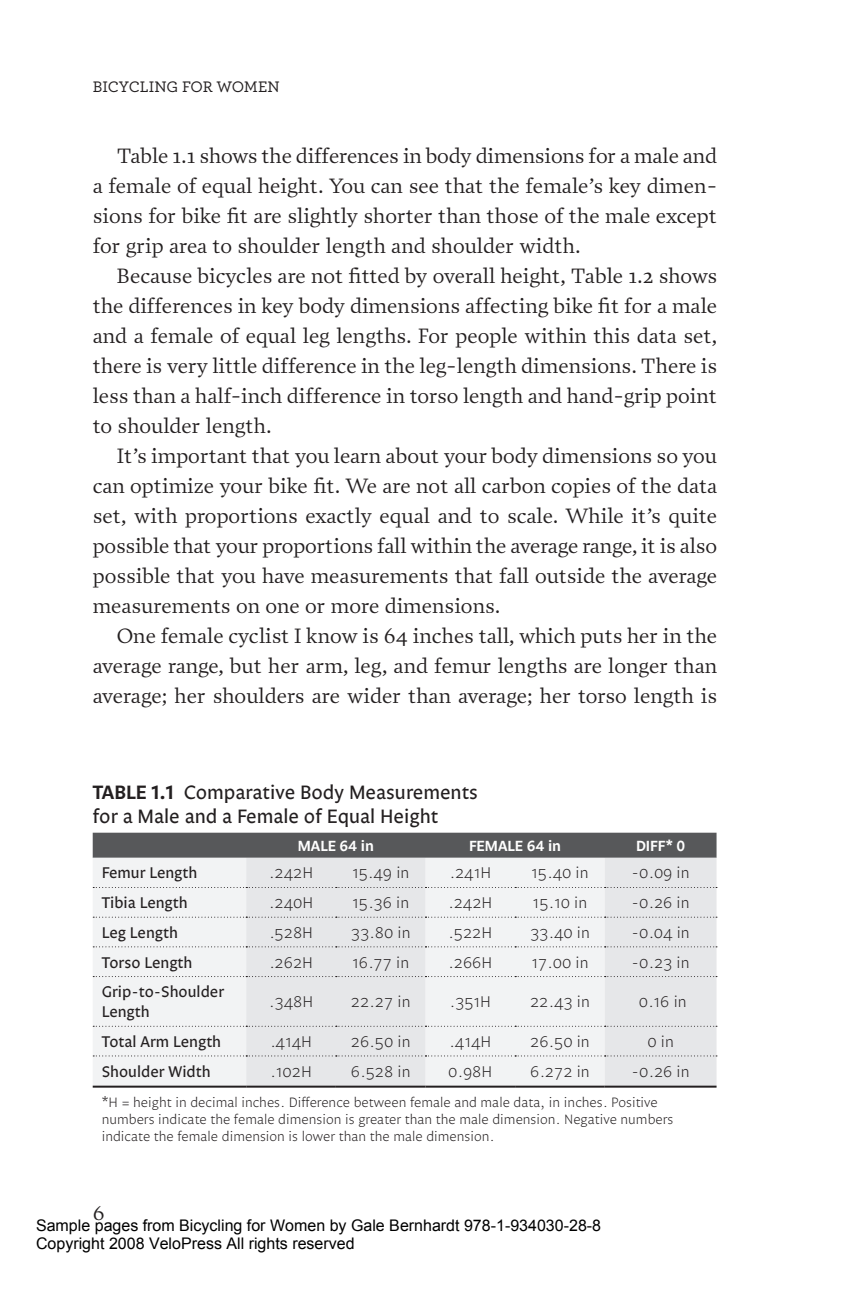
<style>
.page{position:relative;width:858px;height:1290px;background:#fff}
.page>*{position:absolute;margin:0;border:0;box-sizing:border-box;transform-origin:0 0}
.Body_indent{font:21px/30px "Prensa";color:#231f20;text-align:justify}
.table_header_1{font:20px/24px "Legato LF";color:#231f20}
.t1{font:20px "Prensa Book SC";color:#231f20}
.table_text_center{font:300 16px "Legato";color:#231f20}
.t2{font:16px/18.2px "Arial";color:#000}
.table_text_left{font:16px/20px "Legato";color:#231f20}
.t3{font:500 16px "Archer";color:#231f20}
.table_header_2{font:600 15.2px "Legato LF";color:#fff}
.table_footer{font:300 14px/16.8px "Legato";color:#231f20}
.s1{font-weight:600}
</style>
<div class="page">
<div style="left:93px;top:832px;width:623px;height:25px;background:#57585a"></div>
<div style="left:93px;top:857px;width:153px;height:228px;background:#f2f3f4"></div>
<svg style="left:246px;top:857px;width:470px;height:228px;fill:#e6e7e9"></svg>
<svg style="left:93px;top:887px;width:623px;height:1px"></svg>
<svg style="left:93px;top:916px;width:623px;height:1px"></svg>
<svg style="left:93px;top:946px;width:623px;height:1px"></svg>
<svg style="left:93px;top:976px;width:623px;height:1px"></svg>
<svg style="left:93px;top:1025px;width:623px;height:1px"></svg>
<svg style="left:93px;top:1055px;width:623px;height:1px"></svg>
<hr style="left:93px;top:1085px;width:153px;height:2px;background:#231f20">
<hr style="left:246px;top:1085px;width:90px;height:2px;background:#231f20">
<hr style="left:336px;top:1085px;width:89px;height:2px;background:#231f20">
<hr style="left:425px;top:1085px;width:90px;height:2px;background:#231f20">
<hr style="left:515px;top:1085px;width:89px;height:2px;background:#231f20">
<hr style="left:604px;top:1085px;width:112px;height:2px;background:#231f20">
<p class="t3" style="left:93px;top:77px;width:188px">BICYCLING FOR WOMEN</p>
<p class="Body_indent" style="left:93px;top:140px;width:626px;text-indent:24px">Table 1.1 shows the differences in body dimensions for a male and a female of equal height. You can see that the female’s key dimen&shy;sions for bike fit are slightly shorter than those of the male except for grip area to shoulder length and shoulder width.</p>
<p class="Body_indent" style="left:93px;top:260px;width:626px;text-indent:24px">Because bicycles are not fitted by overall height, Table 1.2 shows the differences in key body dimensions affecting bike fit for a male and a female of equal leg lengths. For people within this data set, there is very little difference in the leg-length dimensions. There is less than a half-inch difference in torso length and hand-grip point to shoulder length.</p>
<p class="Body_indent" style="left:93px;top:440px;width:626px;text-indent:24px">It’s important that you learn about your body dimensions so you can optimize your bike fit. We are not all carbon copies of the data set, with proportions exactly equal and to scale. While it’s quite possible that your proportions fall within the average range, it is also possible that you have measurements that fall outside the average measurements on one or more dimensions.</p>
<p class="Body_indent" style="left:93px;top:620px;width:626px;text-indent:24px">One female cyclist I know is 64 inches tall, which puts her in the average range, but her arm, leg, and femur lengths are longer than average; her shoulders are wider than average; her torso length is</p>
<p class="table_header_1" style="left:93px;top:780px;width:386px"><span class="s1">TABLE 1.1</span> Comparative Body Measurements for a Male and a Female of Equal Height</p>
<p class="table_header_2" style="left:297px;top:836px;width:78px">MALE 64 in</p>
<p class="table_header_2" style="left:469px;top:836px;width:94px">FEMALE 64 in</p>
<p class="table_header_2" style="left:635px;top:836px;width:51px">DIFF* 0</p>
<p class="table_text_left" style="left:102px;top:863px;width:97px">Femur Length</p>
<p class="table_text_center" style="left:269px;top:863px;width:46px">.242H</p>
<p class="table_text_center" style="left:352px;top:863px;width:59px">15.49 in</p>
<p class="table_text_center" style="left:449px;top:863px;width:43px">.241H</p>
<p class="table_text_center" style="left:531px;top:863px;width:59px">15.40 in</p>
<p class="table_text_center" style="left:631px;top:863px;width:59px">-0.09 in</p>
<p class="table_text_left" style="left:102px;top:893px;width:87px">Tibia Length</p>
<p class="table_text_center" style="left:269px;top:893px;width:46px">.240H</p>
<p class="table_text_center" style="left:352px;top:893px;width:59px">15.36 in</p>
<p class="table_text_center" style="left:448px;top:893px;width:46px">.242H</p>
<p class="table_text_center" style="left:532px;top:893px;width:56px">15.10 in</p>
<p class="table_text_center" style="left:631px;top:893px;width:59px">-0.26 in</p>
<p class="table_text_left" style="left:102px;top:923px;width:78px">Leg Length</p>
<p class="table_text_center" style="left:269px;top:923px;width:45px">.528H</p>
<p class="table_text_center" style="left:351px;top:923px;width:61px">33.80 in</p>
<p class="table_text_center" style="left:448px;top:923px;width:45px">.522H</p>
<p class="table_text_center" style="left:530px;top:923px;width:61px">33.40 in</p>
<p class="table_text_center" style="left:631px;top:923px;width:60px">-0.04 in</p>
<p class="table_text_left" style="left:102px;top:952px;width:92px">Torso Length</p>
<p class="table_text_center" style="left:269px;top:952px;width:45px">.262H</p>
<p class="table_text_center" style="left:352px;top:952px;width:59px">16.77 in</p>
<p class="table_text_center" style="left:448px;top:952px;width:45px">.266H</p>
<p class="table_text_center" style="left:531px;top:952px;width:59px">17.00 in</p>
<p class="table_text_center" style="left:631px;top:952px;width:59px">-0.23 in</p>
<p class="table_text_left" style="left:102px;top:982px;width:124px">Grip-to-Shoulder<br>Length</p>
<p class="table_text_center" style="left:269px;top:992px;width:46px">.348H</p>
<p class="table_text_center" style="left:351px;top:992px;width:61px">22.27 in</p>
<p class="table_text_center" style="left:449px;top:992px;width:43px">.351H</p>
<p class="table_text_center" style="left:530px;top:992px;width:61px">22.43 in</p>
<p class="table_text_center" style="left:638px;top:992px;width:49px">0.16 in</p>
<p class="table_text_left" style="left:102px;top:1032px;width:121px">Total Arm Length</p>
<p class="table_text_center" style="left:270px;top:1032px;width:43px">.414H</p>
<p class="table_text_center" style="left:351px;top:1032px;width:61px">26.50 in</p>
<p class="table_text_center" style="left:449px;top:1032px;width:43px">.414H</p>
<p class="table_text_center" style="left:530px;top:1032px;width:61px">26.50 in</p>
<p class="table_text_center" style="left:647px;top:1032px;width:28px">0 in</p>
<p class="table_text_left" style="left:102px;top:1061px;width:110px">Shoulder Width</p>
<p class="table_text_center" style="left:270px;top:1061px;width:43px">.102H</p>
<p class="table_text_center" style="left:351px;top:1061px;width:61px">6.528 in</p>
<p class="table_text_center" style="left:448px;top:1061px;width:45px">0.98H</p>
<p class="table_text_center" style="left:530px;top:1061px;width:61px">6.272 in</p>
<p class="table_text_center" style="left:631px;top:1061px;width:59px">-0.26 in</p>
<p class="table_footer" style="left:102px;top:1094px;width:573px">*H = height in decimal inches. Difference between female and male data, in inches. Positive numbers indicate the female dimension is greater than the male dimension. Negative numbers indicate the female dimension is lower than the male dimension.</p>
<p class="t1" style="left:93px;top:1201px;width:14px">6</p>
<p class="t2" style="left:36px;top:1215px;width:566px">Sample pages from Bicycling for Women by Gale Bernhardt 978-1-934030-28-8<br>Copyright 2008 VeloPress All rights reserved</p>
</div>
